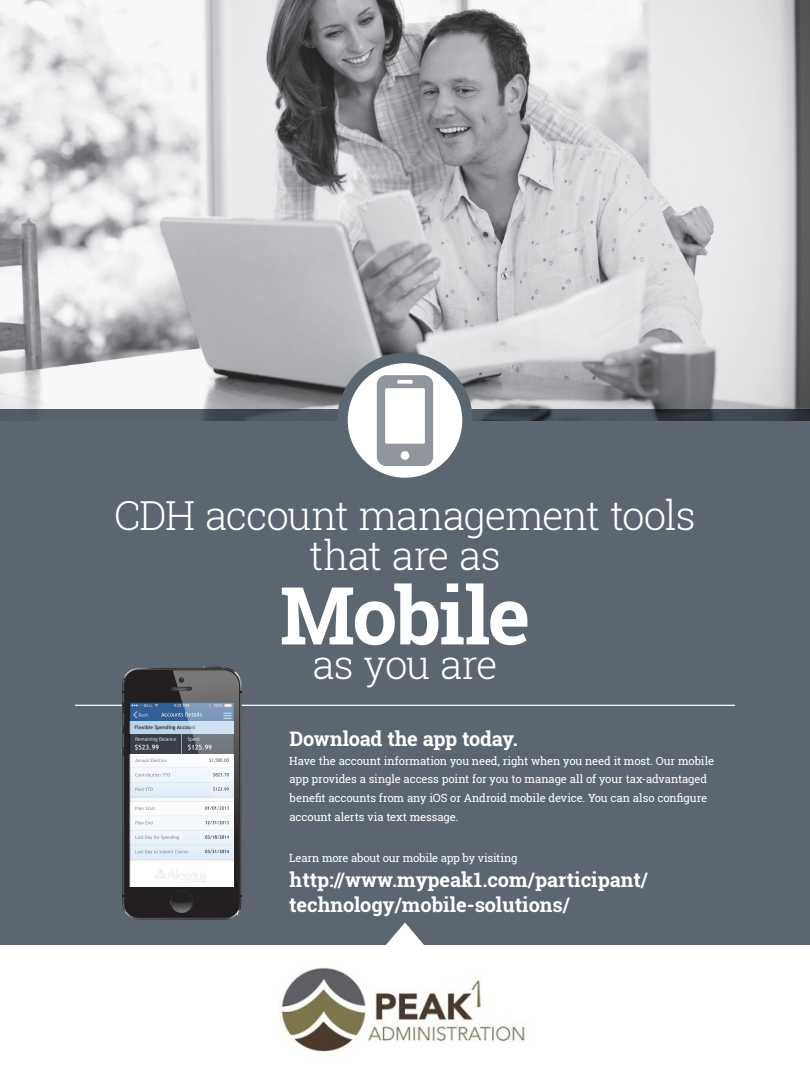
<style>
.page{position:relative;width:810px;height:1080px;background:#fff}
.page>*{position:absolute;margin:0;border:0;box-sizing:border-box;transform-origin:0 0}
.t1{font:700 80px "Roboto Slab";letter-spacing:-.03em;color:#fff}
.t2{font:300 40px/40px "Roboto Slab";letter-spacing:-.025em;color:#fff;text-align:center}
.t3{font:700 20px/25px "Roboto Slab";color:#fff}
.t4{font:11.25px/18.8px "Roboto Slab";letter-spacing:-.015em;color:#fff}
</style>
<div class="page">
<img style="left:0;top:0;width:810px;height:409px">
<div style="left:0;top:409px;width:810px;height:536px;background:#5b6671"></div>
<hr style="left:75px;top:705px;width:660px;height:1px;background:#fff">
<svg style="left:343px;top:358px;width:124px;height:125px;fill:#fff"></svg>
<div style="left:337px;top:353px;width:136px;height:135px;border:10px solid #5b6671;border-radius:50%"></div>
<svg style="left:377px;top:375px;width:56px;height:91px"></svg>
<svg style="left:386px;top:922px;width:38px;height:23px"></svg>
<svg style="left:121px;top:667px;width:121px;height:252px;background:#979ca2"></svg>
<img style="left:281px;top:967px;width:244px;height:85px">
<h2 class="t2" style="left:114px;top:495px;width:583px">CDH account management tools that are as</h2>
<h1 class="t1" style="left:280px;top:561px;width:252px">Mobile</h1>
<h2 class="t2" style="left:312px;top:644px;width:187px">as you are</h2>
<h3 class="t3" style="left:289px;top:726px;width:230px">Download the app today.</h3>
<p class="t4" style="left:289px;top:751px;width:426px">Have the account information you need, right when you need it most. Our mobile app provides a single access point for you to manage all of your tax-advantaged benefit accounts from any iOS or Android mobile device. You can also configure account alerts via text message.</p>
<p class="t4" style="left:289px;top:848px;width:230px">Learn more about our mobile app by visiting</p>
<h3 class="t3" style="left:289px;top:867px;width:361px">http://www.mypeak1.com/participant/ technology/mobile-solutions/</h3>
</div>
